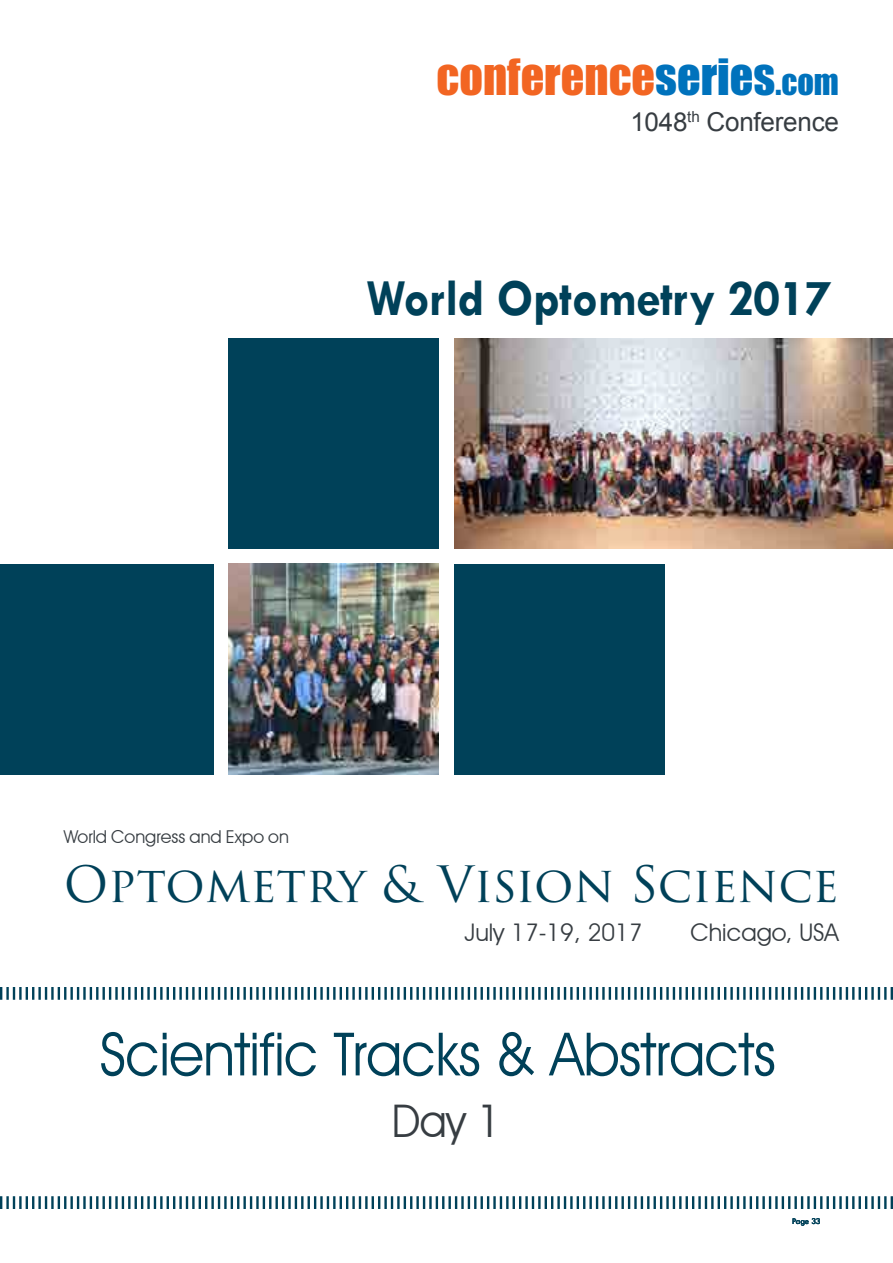
<style>
.page{position:relative;width:893px;height:1263px;background:#fff}
.page>*{position:absolute;margin:0;border:0;box-sizing:border-box;transform-origin:0 0}
.t1{font:60px "Avant Garde IT Cby BT";letter-spacing:-.01em;color:#004159;scale:.95 1}
.t2{font:700 52.5px "Tw Cen";letter-spacing:-.01em;color:#004159;scale:.95 1}
.t3{font:48.75px "Trajan Pro 3";letter-spacing:-.005em;color:#004159}
.t4{font:46.2px "Impact";color:#f26522}
.t5{font:45px "Avant Garde IT Cby BT";color:#373d42;scale:.95 1}
.t6{font:26.1px "Arial";letter-spacing:-.01em;color:#373d42}
.t7{font:24.3px "Avant Garde IT Cby BT";color:#373d42}
.t8{font:17.7px "Avant Garde IT Cby BT";color:#373d42}
.t9{font:9px "Tw Cen";letter-spacing:-.02em;color:#004159;scale:.95 1}
.s1{color:#0072bc}
.s2{font-size:32.4px;color:#0072bc}
</style>
<div class="page">
<div style="left:228px;top:338px;width:211px;height:211px;background:#004159"></div>
<img style="left:228px;top:564px;width:211px;height:210px">
<div style="left:0;top:564px;width:213px;height:210px;background:#004159"></div>
<div style="left:454px;top:564px;width:210px;height:210px;background:#004159"></div>
<img style="left:454px;top:338px;width:439px;height:211px">
<svg style="left:0;top:987px;width:893px;height:13px"></svg>
<svg style="left:0;top:1196px;width:893px;height:13px"></svg>
<p class="t4" style="left:436px;top:41px;width:404px">CONFERENCE<span class="s1">SERIES</span><span class="s2">.COM</span></p>
<p class="t6" style="left:630px;top:104px;width:210px">1048<sup>th</sup> Conference</p>
<p class="t2" style="left:366px;top:267px;width:491px">World Optometry 2017</p>
<p class="t8" style="left:64px;top:826px;width:227px">World Congress and Expo on</p>
<p class="t3" style="left:64px;top:851px;width:777px">Optometry &amp; Vision Science</p>
<p class="t7" style="left:464px;top:917px;width:180px">July 17-19, 2017</p>
<p class="t7" style="left:690px;top:917px;width:150px">Chicago, USA</p>
<p class="t1" style="left:100px;top:1017px;width:713px">Scientific Tracks &amp; Abstracts</p>
<p class="t5" style="left:392px;top:1093px;width:117px">Day 1</p>
<p class="t9" style="left:792px;top:1215px;width:32px">Page 33</p>
</div>
